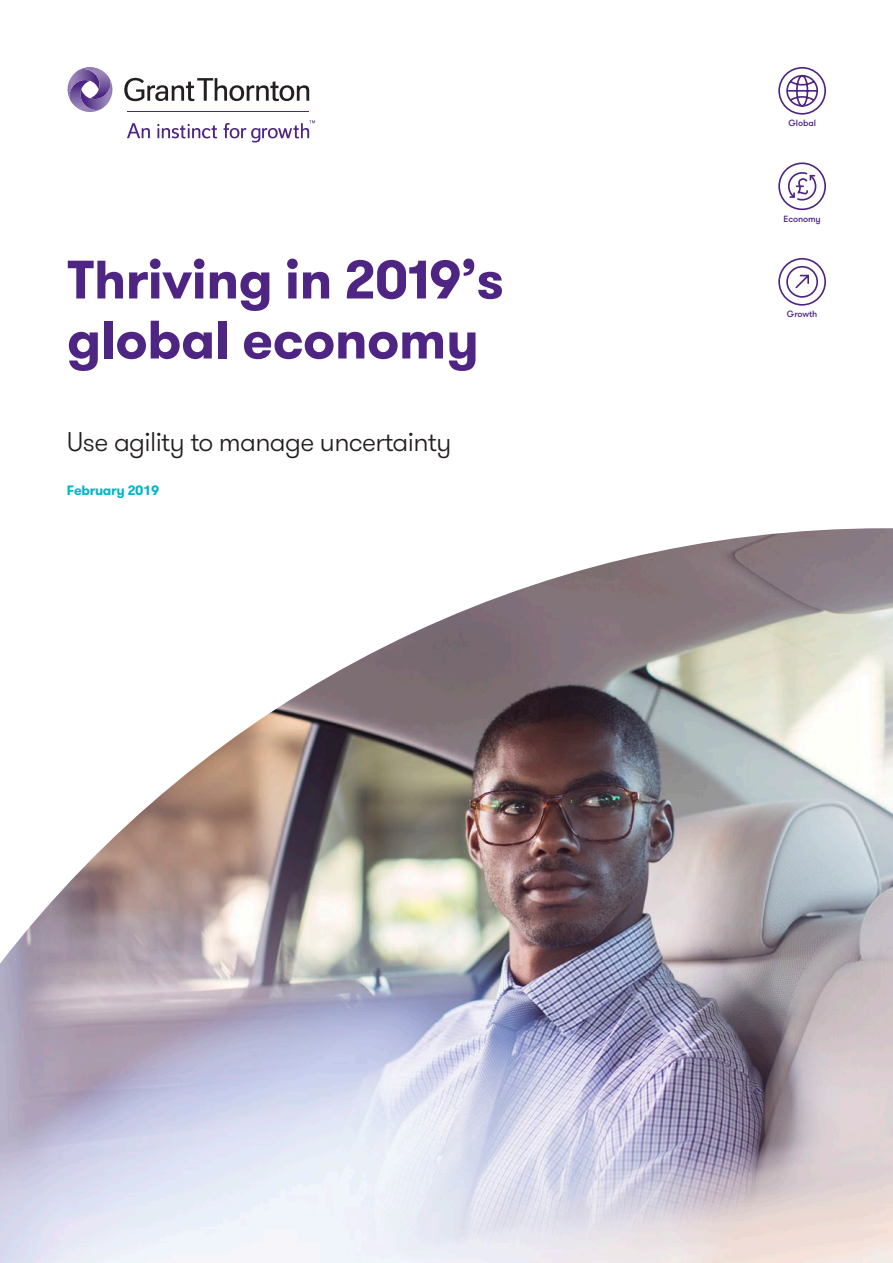
<style>
.page{position:relative;width:893px;height:1263px;background:#fff}
.page>*{position:absolute;margin:0;border:0;box-sizing:border-box;transform-origin:0 0}
._02_Headline_two_Bol{font:700 54px/60px "GT Walsheim Pro";letter-spacing:-.01em;color:#4e2582}
.B_Cover_sub_heading{font:300 27px "GT Walsheim Pro";letter-spacing:-.025em;color:#231f20}
.BB_Cover_date{font:700 13.5px "GT Walsheim Pro";letter-spacing:-.025em;color:#00b6c8}
._08_Icon_cover_copy{font:500 9px "GT Walsheim Pro";letter-spacing:-.01em;color:#4e2582}
</style>
<div class="page">
<svg style="left:124px;top:78px;width:185px;height:23px"></svg>
<svg style="left:127px;top:123px;width:23px;height:15px"></svg>
<svg style="left:157px;top:124px;width:60px;height:14px"></svg>
<svg style="left:224px;top:120px;width:91px;height:22px"></svg>
<hr style="left:128px;top:112px;width:181px;height:1px;background:#4e2582">
<svg style="left:67px;top:67px;width:46px;height:45px"></svg>
<img style="left:0;top:528px;width:893px;height:735px">
<svg style="left:778px;top:67px;width:48px;height:48px"></svg>
<svg style="left:778px;top:162px;width:48px;height:48px"></svg>
<svg style="left:778px;top:258px;width:48px;height:48px"></svg>
<p class="_02_Headline_two_Bol" style="left:67px;top:250px;width:438px">Thriving in 2019’s global economy</p>
<p class="B_Cover_sub_heading" style="left:67px;top:425px;width:386px">Use agility to manage uncertainty</p>
<p class="BB_Cover_date" style="left:67px;top:482px;width:94px">February 2019</p>
<p class="_08_Icon_cover_copy" style="left:788px;top:117px;width:29px">Global</p>
<p class="_08_Icon_cover_copy" style="left:784px;top:213px;width:39px">Economy</p>
<p class="_08_Icon_cover_copy" style="left:787px;top:308px;width:32px">Growth</p>
</div>
